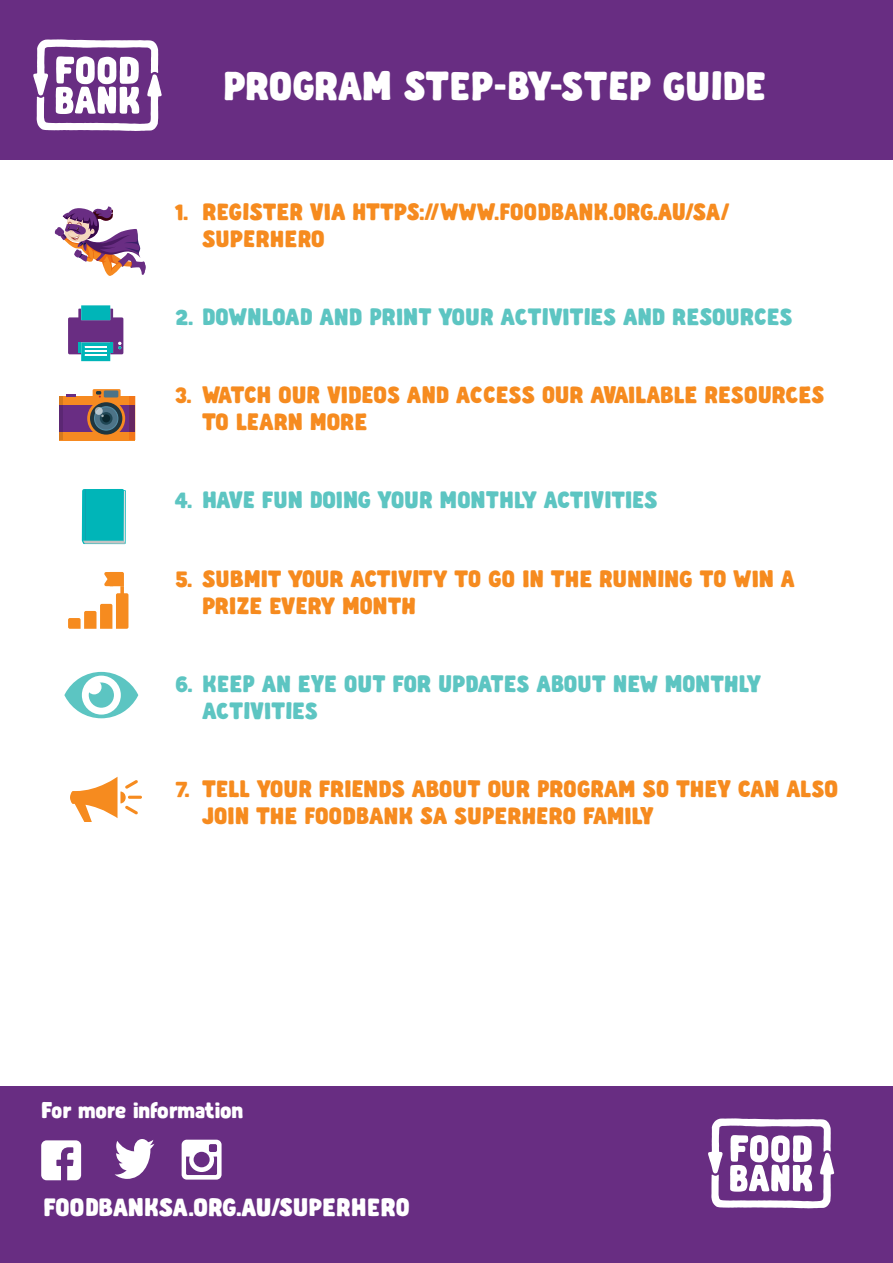
<style>
.page{position:relative;width:893px;height:1263px;background:#fff}
.page>*{position:absolute;margin:0;border:0;box-sizing:border-box;transform-origin:0 0}
.t1{font:38.4px "Abraham";letter-spacing:-.005em;color:#fff}
.t2{font:24px "Abraham";letter-spacing:-.005em;color:#fff}
.t3{font:22.5px/27px "Abraham";color:#f68b1f}
.t4{font:22.5px/27px "Abraham";letter-spacing:-.01em;color:#5dc5c2}
.t5{font:21.75px "Abraham";color:#fff}
</style>
<div class="page">
<svg style="left:54px;top:206px;width:92px;height:70px"></svg>
<hr style="left:128px;top:796px;width:14px;height:3px;background:#f68b1f;border-radius:2px">
<svg style="left:70px;top:777px;width:68px;height:45px"></svg>
<svg style="left:68px;top:572px;width:60px;height:57px"></svg>
<svg style="left:64px;top:672px;width:74px;height:46px"></svg>
<div style="left:82px;top:676px;width:39px;height:38px;border:7px solid #fff;border-radius:50%"></div>
<div style="left:87px;top:680px;width:15px;height:14px;background:#fff;border-radius:50%"></div>
<svg style="left:82px;top:489px;width:44px;height:55px;background:#12b6b9"></svg>
<svg style="left:68px;top:305px;width:55px;height:56px;background:#637ba8"></svg>
<hr style="left:85px;top:350px;width:22px;height:2px;background:#fff">
<hr style="left:85px;top:354px;width:22px;height:2px;background:#fff">
<div style="left:0;top:1086px;width:893px;height:177px;background:#682d82"></div>
<svg style="left:41px;top:1140px;width:40px;height:40px"></svg>
<svg style="left:115px;top:1139px;width:39px;height:40px"></svg>
<svg style="left:182px;top:1140px;width:40px;height:39px"></svg>
<svg style="left:708px;top:1118px;width:126px;height:90px"></svg>
<div style="left:60px;top:396px;width:75px;height:44px;background:#692d83"></div>
<svg style="left:87px;top:399px;width:38px;height:38px"></svg>
<div style="left:60px;top:396px;width:75px;height:9px;background:#f68a21"></div>
<div style="left:60px;top:432px;width:75px;height:8px;background:#f68a21"></div>
<svg style="left:90px;top:402px;width:32px;height:33px"></svg>
<div style="left:94px;top:407px;width:24px;height:23px;background:#4d7387;border-radius:50%"></div>
<div style="left:94px;top:406px;width:24px;height:25px;border:1px solid #558ca4;border-radius:50%"></div>
<svg style="left:100px;top:412px;width:13px;height:13px"></svg>
<div style="left:102px;top:414px;width:8px;height:8px;background:#0a272f;border-radius:50%"></div>
<svg style="left:93px;top:389px;width:28px;height:13px"></svg>
<svg style="left:95px;top:407px;width:8px;height:8px"></svg>
<div style="left:104px;top:390px;width:14px;height:7px;background:#4d7387"></div>
<svg style="left:96px;top:391px;width:5px;height:7px"></svg>
<svg style="left:66px;top:394px;width:9px;height:2px"></svg>
<svg style="left:129px;top:396px;width:6px;height:44px"></svg>
<hr style="left:60px;top:396px;width:3px;height:44px;background:#939698">
<div style="left:0;top:0;width:893px;height:159px;background:#682d82"></div>
<svg style="left:33px;top:39px;width:129px;height:92px"></svg>
<h1 class="t1" style="left:223px;top:62px;width:545px">PROGRAM STEP-BY-STEP GUIDE</h1>
<p class="t3" style="left:202px;top:199px;width:529px;text-indent:-27px">1. REGISTER VIA HTTPS://WWW.FOODBANK.ORG.AU/SA/<br>SUPERHERO</p>
<p class="t4" style="left:175px;top:304px;width:619px">2. DOWNLOAD AND PRINT YOUR ACTIVITIES AND RESOURCES</p>
<p class="t3" style="left:202px;top:382px;width:623px;text-indent:-27px">3. WATCH OUR VIDEOS AND ACCESS OUR AVAILABLE RESOURCES<br>TO LEARN MORE</p>
<p class="t4" style="left:175px;top:487px;width:484px">4. HAVE FUN DOING YOUR MONTHLY ACTIVITIES</p>
<p class="t3" style="left:202px;top:565px;width:594px;text-indent:-27px">5. SUBMIT YOUR ACTIVITY TO GO IN THE RUNNING TO WIN A<br>PRIZE EVERY MONTH</p>
<p class="t4" style="left:202px;top:670px;width:560px;text-indent:-27px">6. KEEP AN EYE OUT FOR UPDATES ABOUT NEW MONTHLY<br>ACTIVITIES</p>
<p class="t3" style="left:202px;top:775px;width:638px;text-indent:-27px">7. TELL YOUR FRIENDS ABOUT OUR PROGRAM SO THEY CAN ALSO<br>JOIN THE FOODBANK SA SUPERHERO FAMILY</p>
<p class="t5" style="left:41px;top:1097px;width:203px">For more information</p>
<p class="t2" style="left:44px;top:1193px;width:368px">FOODBANKSA.ORG.AU/SUPERHERO</p>
</div>
